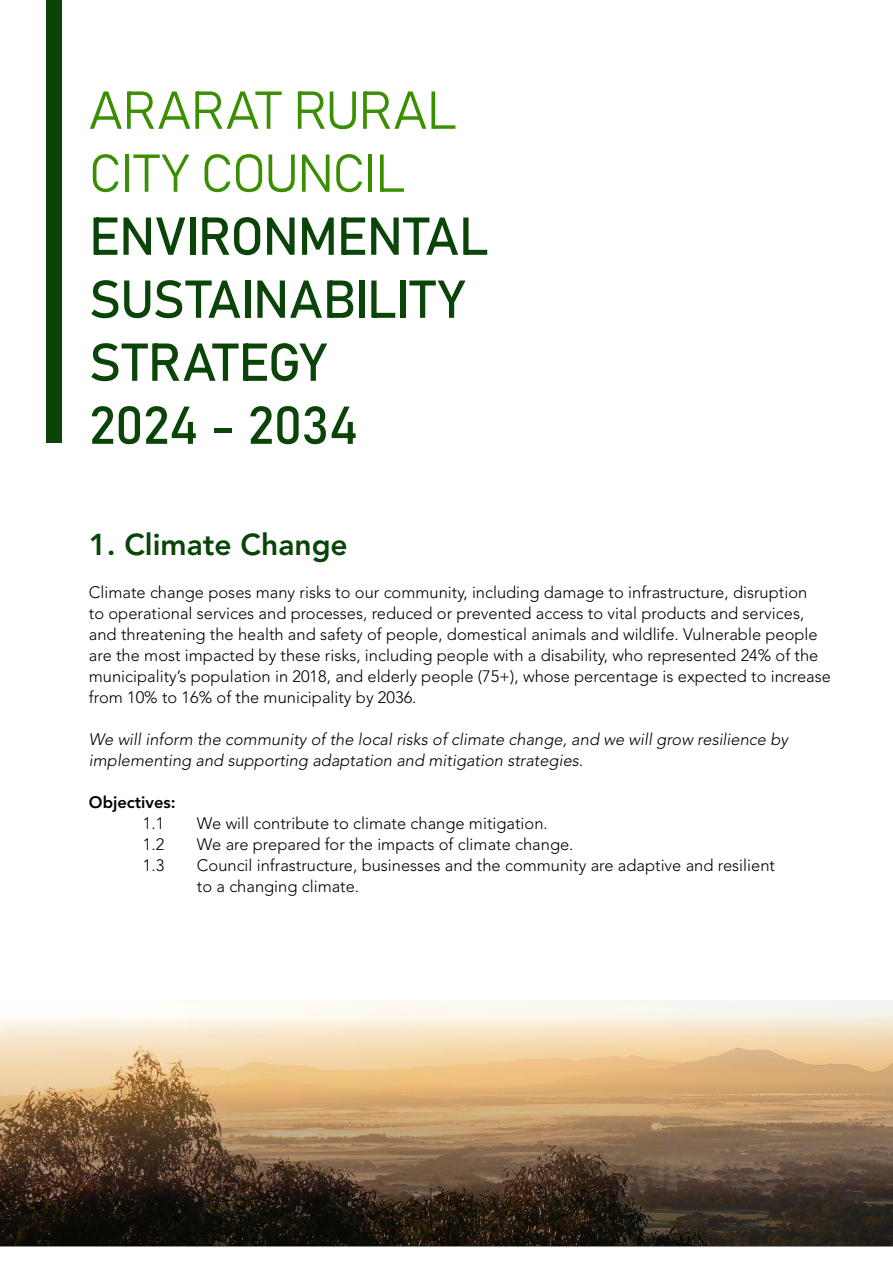
<style>
.page{position:relative;width:893px;height:1263px;background:#fff}
.page>*{position:absolute;margin:0;border:0;box-sizing:border-box;transform-origin:0 0}
.t1{font:52.5px/63px "Bahnschrift";letter-spacing:-.02em;color:#0a4408}
.t2{font:52.5px/63px "Bahnschrift";letter-spacing:-.025em;color:#3a8f00}
.t3{font:800 30px "Avenir LT Std";color:#0a4408}
.t4{font:300 16.5px/21px "Avenir LT Std";color:#000}
.t5{font:italic 300 16.5px/21px "Avenir LT Std";color:#000}
.t6{font:800 16.5px/21px "Avenir LT Std";color:#000}
.s1{font-weight:300}
</style>
<div class="page">
<svg style="left:0;top:1001px;width:893px;height:246px;background:#998266"></svg>
<div style="left:46px;top:0;width:16px;height:443px;background:#0a4408"></div>
<p class="t2" style="left:89px;top:75px;width:369px">ARARAT RURAL<br>CITY COUNCIL</p>
<p class="t1" style="left:89px;top:201px;width:401px">ENVIRONMENTAL<br>SUSTAINABILITY<br>STRATEGY</p>
<p class="t1" style="left:89px;top:390px;width:271px">2024 - 2034</p>
<p class="t3" style="left:89px;top:527px;width:260px">1. Climate Change</p>
<p class="t4" style="left:89px;top:582px;width:744px">Climate change poses many risks to our community, including damage to infrastructure, disruption<br>to operational services and processes, reduced or prevented access to vital products and services, and threatening the health and safety of people, domestical animals and wildlife. Vulnerable people are the most impacted by these risks, including people with a disability, who represented 24% of the municipality’s population in 2018, and elderly people (75+), whose percentage is expected to increase from 10% to 16% of the municipality by 2036.</p>
<p class="t5" style="left:89px;top:729px;width:701px">We will inform the community of the local risks of climate change, and we will grow resilience by implementing and supporting adaptation and mitigation strategies.</p>
<p class="t6" style="left:143px;top:792px;width:34px;text-indent:-54px">Objectives:<br><span class="s1">1.1</span></p>
<p class="t4" style="left:197px;top:813px;width:352px">We will contribute to climate change mitigation.</p>
<p class="t4" style="left:143px;top:834px;width:23px">1.2</p>
<p class="t4" style="left:197px;top:834px;width:378px">We are prepared for the impacts of climate change.</p>
<p class="t4" style="left:143px;top:855px;width:23px">1.3</p>
<p class="t4" style="left:197px;top:855px;width:580px">Council infrastructure, businesses and the community are adaptive and resilient to a changing climate.</p>
</div>
